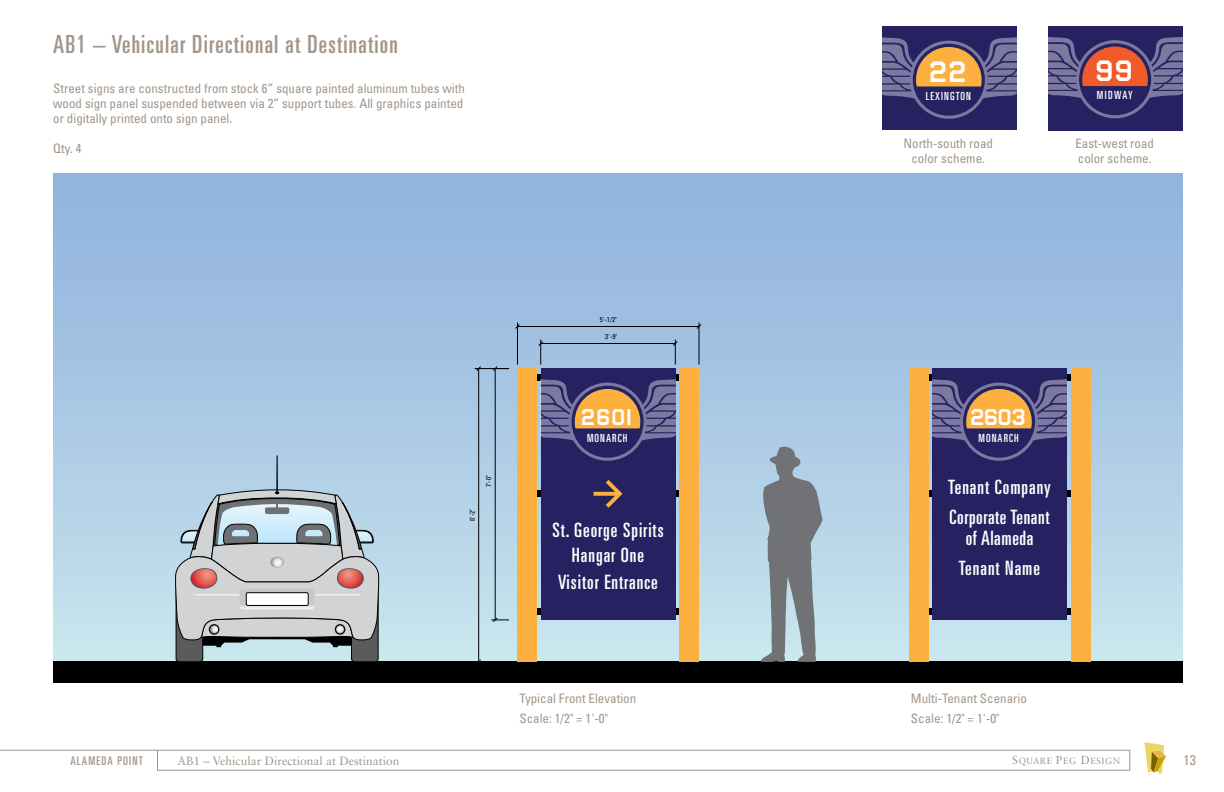
<style>
.page{position:relative;width:1224px;height:792px;background:#fff}
.page>*{position:absolute;margin:0;border:0;box-sizing:border-box;transform-origin:0 0}
.t1{font:28px "Airborne Pilot";color:#fff}
.t2{font:ultra-condensed 25px "Univers";letter-spacing:.05em;color:#a2958a}
.t3{font:21.7px "Airborne Pilot";letter-spacing:.03em;color:#fff}
.t4{font:ultra-condensed 19.8px/29.5px "Univers";letter-spacing:.03em;color:#fff}
.t5{font:ultra-condensed 19.8px/26.1px "Univers";letter-spacing:.05em;color:#fff;text-align:center}
.t6{font:condensed 14px "Univers";color:#a2958a}
.t7{font:condensed 13px/15px "Univers";color:#a2958a}
.t8{font:12px "Sabon";color:#a2958a}
.t9{font:ultra-condensed 12px "Univers";letter-spacing:.1em;color:#a2958a}
.t10{font:ultra-condensed 11.2px "Univers";letter-spacing:.1em;color:#fff}
.t11{font:9px "Sabon";letter-spacing:.065em;color:#a2958a}
.t12{font:condensed 7px "Univers";color:#000}
.s1{font-size:11.6px}
</style>
<div class="page">
<div style="left:53px;top:174px;width:1130px;height:486px;background:linear-gradient(to bottom,#8eb0dd,#c8e4ec)"></div>
<div style="left:53px;top:662px;width:1130px;height:21px;background:#000"></div>
<svg style="left:0;top:750px;width:1130px;height:21px"></svg>
<svg style="left:1144px;top:742px;width:22px;height:33px"></svg>
<div style="left:679px;top:369px;width:20px;height:293px;background:#fbb040"></div>
<div style="left:517px;top:369px;width:20px;height:293px;background:#fbb040"></div>
<svg style="left:760px;top:447px;width:63px;height:215px;background:#8e9ba3"></svg>
<div style="left:176px;top:587px;width:27px;height:75px;background:#5a5b5d;border-radius:3px"></div>
<div style="left:176px;top:587px;width:27px;height:75px;border:1px solid #000;border-radius:3px"></div>
<div style="left:351px;top:587px;width:27px;height:75px;background:#5a5b5d;border-radius:3px"></div>
<div style="left:351px;top:587px;width:27px;height:75px;border:1px solid #000;border-radius:3px"></div>
<hr style="left:276px;top:455px;width:2px;height:38px;background:#000">
<svg style="left:175px;top:488px;width:204px;height:159px;background:#b3b9bd"></svg>
<svg style="left:537px;top:374px;width:142px;height:7px"></svg>
<svg style="left:538px;top:608px;width:141px;height:7px"></svg>
<svg style="left:538px;top:490px;width:141px;height:7px"></svg>
<div style="left:541px;top:369px;width:134px;height:251px;background:#262262"></div>
<svg style="left:594px;top:480px;width:29px;height:28px"></svg>
<svg style="left:541px;top:379px;width:134px;height:82px"></svg>
<div style="left:1071px;top:369px;width:19px;height:293px;background:#fbb040"></div>
<div style="left:909px;top:369px;width:20px;height:293px;background:#fbb040"></div>
<div style="left:929px;top:374px;width:141px;height:7px;background:#000"></div>
<div style="left:929px;top:608px;width:141px;height:7px;background:#000"></div>
<div style="left:929px;top:490px;width:141px;height:7px;background:#000"></div>
<div style="left:932px;top:369px;width:135px;height:251px;background:#262262"></div>
<svg style="left:932px;top:379px;width:135px;height:82px"></svg>
<div style="left:1048px;top:26px;width:135px;height:104px;background:#262262"></div>
<svg style="left:1048px;top:37px;width:135px;height:81px"></svg>
<div style="left:882px;top:27px;width:135px;height:103px;background:#262262"></div>
<svg style="left:882px;top:37px;width:135px;height:82px"></svg>
<hr style="left:541px;top:343px;width:134px;height:1px;background:#000">
<svg style="left:538px;top:339px;width:5px;height:26px"></svg>
<svg style="left:673px;top:339px;width:5px;height:26px"></svg>
<hr style="left:517px;top:322px;width:1px;height:43px;background:#000">
<hr style="left:699px;top:322px;width:1px;height:43px;background:#000">
<hr style="left:517px;top:326px;width:182px;height:1px;background:#000">
<svg style="left:515px;top:324px;width:5px;height:5px"></svg>
<svg style="left:696px;top:324px;width:6px;height:5px"></svg>
<hr style="left:495px;top:369px;width:1px;height:251px;background:#000">
<svg style="left:491px;top:366px;width:18px;height:5px"></svg>
<svg style="left:491px;top:617px;width:18px;height:6px"></svg>
<hr style="left:475px;top:368px;width:34px;height:1px;background:#000">
<hr style="left:478px;top:369px;width:1px;height:293px;background:#000">
<svg style="left:476px;top:366px;width:5px;height:5px"></svg>
<svg style="left:476px;top:659px;width:5px;height:3px"></svg>
<h2 class="t2" style="left:53px;top:30px;width:346px">AB1 – Vehicular Directional at Destination</h2>
<p class="t7" style="left:53px;top:80px;width:413px;text-align:justify">Street signs are constructed from stock 6” square painted aluminum tubes with wood sign panel suspended between via 2” support tubes. All graphics painted or digitally printed onto sign panel.</p>
<p class="t7" style="left:53px;top:140px;width:30px">Qty. 4</p>
<h1 class="t1" style="left:1095px;top:56px;width:39px">99</h1>
<p class="t10" style="left:1097px;top:89px;width:37px">MIDWAY</p>
<h1 class="t1" style="left:929px;top:57px;width:39px">22</h1>
<p class="t10" style="left:926px;top:89px;width:47px">LEXINGTON</p>
<p class="t7" style="left:903px;top:135px;width:91px;text-align:center">North-south road color scheme.</p>
<p class="t7" style="left:1075px;top:135px;width:80px">East-west road color scheme.</p>
<p class="t12" style="left:600px;top:316px;width:19px">5'-1/2"</p>
<p class="t12" style="left:468px;top:521px;width:14px;rotate:-90deg">8'-2"</p>
<p class="t12" style="left:484px;top:487px;width:14px;rotate:-90deg">7'-0"</p>
<p class="t12" style="left:605px;top:333px;width:14px">3'-9"</p>
<h3 class="t3" style="left:581px;top:406px;width:52px">2601</h3>
<p class="t10" style="left:587px;top:431px;width:42px">MONARCH</p>
<h3 class="t5" style="left:553px;top:516px;width:113px">St. George Spirits<br>Hangar One<br>Visitor Entrance</h3>
<h3 class="t3" style="left:970px;top:406px;width:57px">2603</h3>
<p class="t10" style="left:979px;top:431px;width:42px">MONARCH</p>
<h3 class="t4" style="left:948px;top:472px;width:104px">Tenant Company<br>Corporate Tenant</h3>
<h3 class="t4" style="left:959px;top:523px;width:83px;line-height:30.4px;text-align:center">of Alameda<br>Tenant Name</h3>
<p class="t7" style="left:519px;top:689px;width:118px;line-height:19px">Typical Front Elevation<br>Scale: 1/2" = 1'-0"</p>
<p class="t7" style="left:911px;top:689px;width:117px;line-height:19px">Multi-Tenant Scenario<br>Scale: 1/2" = 1'-0"</p>
<p class="t9" style="left:70px;top:754px;width:74px">ALAMEDA POINT</p>
<p class="t8" style="left:178px;top:754px;width:224px">AB1 – Vehicular Directional at Destination</p>
<p class="t11" style="left:1012px;top:755px;width:109px"><span class="s1">S</span>QUARE <span class="s1">P</span>EG <span class="s1">D</span>ESIGN</p>
<p class="t6" style="left:1184px;top:751px;width:14px">13</p>
</div>
